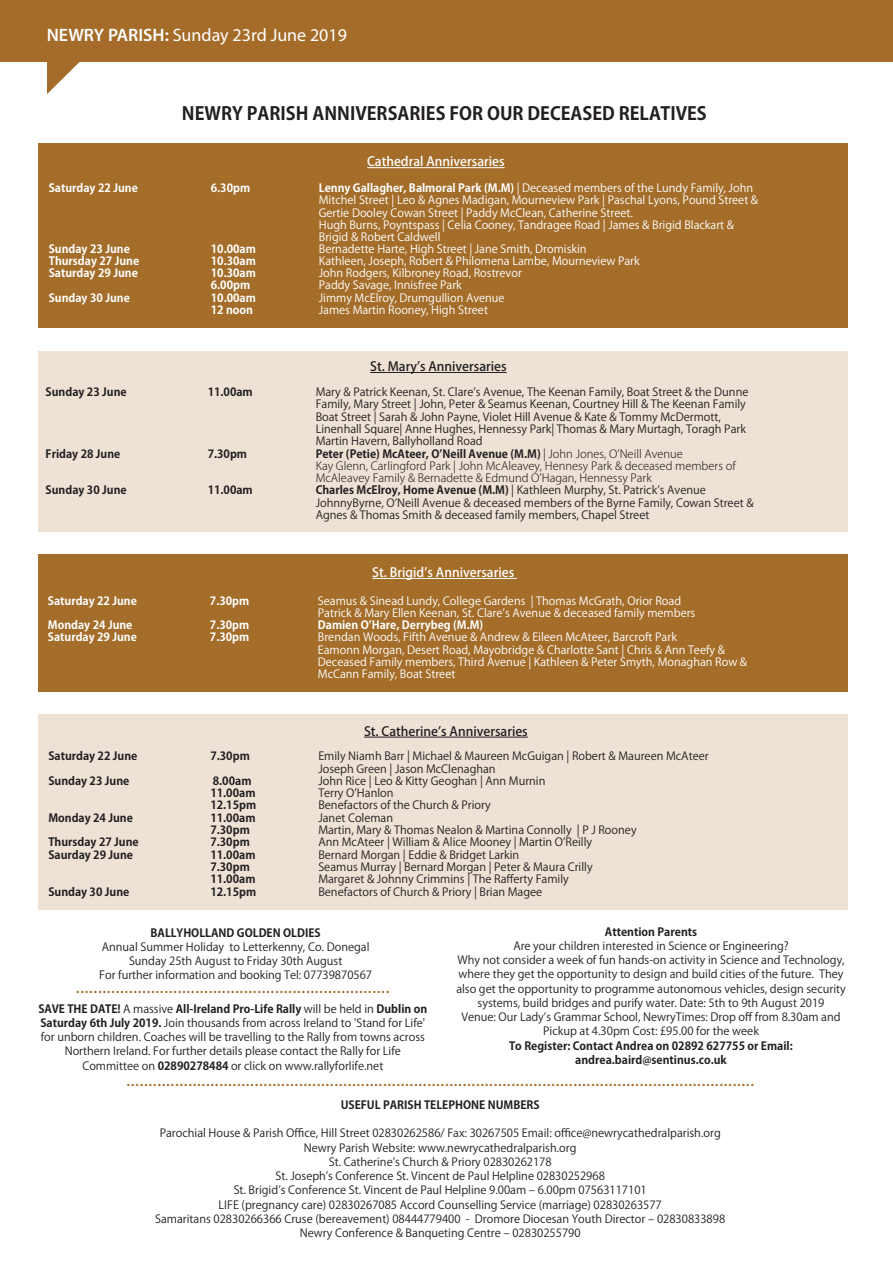
<style>
.page{position:relative;width:893px;height:1263px;background:#fff}
.page>*{position:absolute;margin:0;border:0;box-sizing:border-box;transform-origin:0 0}
.t1{font:700 18px "Koz Go Pro";color:#231f20}
.t2{font:18px "Myriad Pro";color:#fff}
.t3{font:500 15px "Koz Go Pro";color:#a46d29}
.t4{font:500 12.75px "Koz Go Pro";color:#231f20}
.t5{font:500 12.75px "Koz Go Pro";color:#fff}
.t6{font:11.25px/14.2px "Koz Go Pro";color:#231f20;text-align:center}
.t7{font:11.25px/12.1px "Koz Go Pro";color:#fff}
.t8{font:700 11.25px/14.2px "Koz Go Pro";color:#231f20;text-align:center}
.t9{font:700 11.25px "Koz Go Pro";color:#fff}
.t10{font:300 11.25px/12.3px "Koz Go Pro";color:#231f20}
.s1{font-weight:600}
.s2{font-weight:700}
</style>
<div class="page">
<div style="left:38px;top:714px;width:810px;height:195px;background:#ede2d5"></div>
<div style="left:38px;top:554px;width:810px;height:138px;background:#a46d29"></div>
<div style="left:38px;top:351px;width:810px;height:180px;background:#ede2d5"></div>
<div style="left:38px;top:143px;width:810px;height:185px;background:#a46d29"></div>
<hr style="left:367px;top:167px;width:138px;height:1px;background:#fff">
<hr style="left:372px;top:578px;width:145px;height:1px;background:#fff">
<hr style="left:370px;top:372px;width:137px;height:1px;background:#231f20">
<hr style="left:364px;top:737px;width:164px;height:1px;background:#231f20">
<div style="left:0;top:0;width:893px;height:61px;background:#a56c29"></div>
<svg style="left:47px;top:61px;width:39px;height:33px"></svg>
<h1 class="t2" style="left:47px;top:24px;width:302px"><span class="s1">NEWRY PARISH:</span> Sunday 23rd June 2019</h1>
<h1 class="t1" style="left:182px;top:102px;width:526px">NEWRY PARISH ANNIVERSARIES FOR OUR DECEASED RELATIVES</h1>
<p class="t5" style="left:367px;top:154px;width:139px">Cathedral Anniversaries</p>
<p class="t9" style="left:49px;top:181px;width:91px">Saturday 22 June</p>
<p class="t9" style="left:211px;top:181px;width:41px">6.30pm</p>
<p class="t7" style="left:319px;top:182px;width:441px"><span class="s2">Lenny Gallagher, Balmoral Park (M.M)</span> | Deceased members of the Lundy Family, John Mitchel Street | Leo &amp; Agnes Madigan, Mourneview Park | Paschal Lyons, Pound Street &amp; Gertie Dooley Cowan Street | Paddy McClean, Catherine Street.<br>Hugh Burns, Poyntspass | Celia Cooney, Tandragee Road | James &amp; Brigid Blackart &amp; Brigid &amp; Robert Caldwell</p>
<p class="t9" style="left:49px;top:242px;width:83px">Sunday 23 June</p>
<p class="t9" style="left:211px;top:242px;width:47px">10.00am</p>
<p class="t7" style="left:319px;top:243px;width:269px">Bernadette Harte, High Street | Jane Smith, Dromiskin</p>
<p class="t9" style="left:49px;top:254px;width:92px">Thursday 27 June</p>
<p class="t9" style="left:211px;top:254px;width:47px">10.30am</p>
<p class="t7" style="left:319px;top:255px;width:322px">Kathleen, Joseph, Robert &amp; Philomena Lambe, Mourneview Park</p>
<p class="t9" style="left:49px;top:266px;width:91px">Saturday 29 June</p>
<p class="t9" style="left:211px;top:266px;width:47px">10.30am</p>
<p class="t7" style="left:319px;top:267px;width:205px">John Rodgers, Kilbroney Road, Rostrevor</p>
<p class="t9" style="left:211px;top:278px;width:41px">6.00pm</p>
<p class="t7" style="left:319px;top:279px;width:145px">Paddy Savage, Innisfree Park</p>
<p class="t9" style="left:49px;top:290px;width:83px">Sunday 30 June</p>
<p class="t9" style="left:211px;top:290px;width:47px">10.00am</p>
<p class="t7" style="left:319px;top:292px;width:187px">Jimmy McElroy, Drumgullion Avenue</p>
<p class="t9" style="left:211px;top:302px;width:44px">12 noon</p>
<p class="t7" style="left:319px;top:304px;width:171px">James Martin Rooney, High Street</p>
<p class="t4" style="left:370px;top:358px;width:138px">St. Maryʼs Anniversaries</p>
<p class="t8" style="left:46px;top:385px;width:83px">Sunday 23 June</p>
<p class="t8" style="left:208px;top:385px;width:47px">11.00am</p>
<p class="t6" style="left:316px;top:386px;width:434px;line-height:12.3px;text-align:left">Mary &amp; Patrick Keenan, St. Clareʼs Avenue, The Keenan Family, Boat Street &amp; the Dunne Family, Mary Street | John, Peter &amp; Seamus Keenan, Courtney Hill &amp; The Keenan Family Boat Street | Sarah &amp; John Payne, Violet Hill Avenue &amp; Kate &amp; Tommy McDermott, Linenhall Square| Anne Hughes, Hennessy Park| Thomas &amp; Mary Murtagh, Toragh Park Martin Havern, Ballyholland Road</p>
<p class="t8" style="left:46px;top:447px;width:76px">Friday 28 June</p>
<p class="t8" style="left:208px;top:447px;width:41px">7.30pm</p>
<p class="t10" style="left:316px;top:447px;width:421px"><span class="s2">Peter (Petie) McAteer, OʼNeill Avenue (M.M)</span> | John Jones, OʼNeill Avenue<br>Kay Glenn, Carlingford Park | John McAleavey, Hennesy Park &amp; deceased members of<br>McAleavey Family &amp; Bernadette &amp; Edmund OʼHagan, Hennessy Park</p>
<p class="t8" style="left:46px;top:484px;width:83px">Sunday 30 June</p>
<p class="t8" style="left:208px;top:484px;width:47px">11.00am</p>
<p class="t6" style="left:316px;top:484px;width:439px;line-height:12.3px;text-align:left"><span class="s2">Charles McElroy, Home Avenue (M.M)</span> | Kathleen Murphy, St. Patrickʼs Avenue<br>JohnnyByrne, OʼNeill Avenue &amp; deceased members of the Byrne Family, Cowan Street &amp;<br>Agnes &amp; Thomas Smith &amp; deceased family members, Chapel Street</p>
<p class="t5" style="left:372px;top:564px;width:143px">St. Brigidʼs Anniversaries</p>
<p class="t9" style="left:48px;top:593px;width:91px">Saturday 22 June</p>
<p class="t9" style="left:210px;top:593px;width:41px">7.30pm</p>
<p class="t7" style="left:318px;top:595px;width:379px">Seamus &amp; Sinead Lundy, College Gardens | Thomas McGrath, Orior Road<br>Patrick &amp; Mary Ellen Keenan, St. Clareʼs Avenue &amp; deceased family members</p>
<p class="t9" style="left:48px;top:618px;width:86px">Monday 24 June</p>
<p class="t9" style="left:210px;top:618px;width:41px">7.30pm</p>
<p class="t9" style="left:318px;top:618px;width:167px">Damien OʼHare, Derrybeg (M.M)</p>
<p class="t9" style="left:48px;top:630px;width:91px">Saturday 29 June</p>
<p class="t9" style="left:210px;top:630px;width:41px">7.30pm</p>
<p class="t7" style="left:318px;top:631px;width:431px">Brendan Woods, Fifth Avenue &amp; Andrew &amp; Eileen McAteer, Barcroft Park<br>Eamonn Morgan, Desert Road, Mayobridge &amp; Charlotte Sant | Chris &amp; Ann Teefy &amp; Deceased Family members, Third Avenue | Kathleen &amp; Peter Smyth, Monaghan Row &amp; McCann Family, Boat Street</p>
<p class="t4" style="left:364px;top:723px;width:165px">St. Catherineʼs Anniversaries</p>
<p class="t8" style="left:48px;top:750px;width:91px">Saturday 22 June</p>
<p class="t8" style="left:210px;top:750px;width:41px">7.30pm</p>
<p class="t6" style="left:318px;top:750px;width:392px;line-height:12.3px;text-align:left">Emily Niamh Barr | Michael &amp; Maureen McGuigan | Robert &amp; Maureen McAteer<br>Joseph Green | Jason McClenaghan</p>
<p class="t8" style="left:48px;top:774px;width:83px">Sunday 23 June</p>
<p class="t8" style="left:213px;top:774px;width:40px">8.00am</p>
<p class="t6" style="left:318px;top:774px;width:229px">John Rice | Leo &amp; Kitty Geoghan | Ann Murnin</p>
<p class="t8" style="left:210px;top:786px;width:47px">11.00am</p>
<p class="t6" style="left:318px;top:786px;width:77px">Terry OʼHanlon</p>
<p class="t8" style="left:210px;top:799px;width:47px">12.15pm</p>
<p class="t6" style="left:318px;top:798px;width:174px">Benefactors of the Church &amp; Priory</p>
<p class="t8" style="left:48px;top:811px;width:86px">Monday 24 June</p>
<p class="t8" style="left:210px;top:811px;width:47px">11.00am</p>
<p class="t6" style="left:318px;top:811px;width:76px">Janet Coleman</p>
<p class="t8" style="left:210px;top:823px;width:41px">7.30pm</p>
<p class="t6" style="left:318px;top:823px;width:320px">Martin, Mary &amp; Thomas Nealon &amp; Martina Connolly | P J Rooney</p>
<p class="t8" style="left:48px;top:836px;width:92px">Thursday 27 June</p>
<p class="t8" style="left:210px;top:836px;width:41px">7.30pm</p>
<p class="t6" style="left:318px;top:835px;width:275px">Ann McAteer | William &amp; Alice Mooney | Martin OʼReilly</p>
<p class="t8" style="left:48px;top:848px;width:86px">Saurday 29 June</p>
<p class="t8" style="left:210px;top:848px;width:47px">11.00am</p>
<p class="t6" style="left:318px;top:848px;width:202px">Bernard Morgan | Eddie &amp; Bridget Larkin</p>
<p class="t8" style="left:210px;top:860px;width:41px">7.30pm</p>
<p class="t6" style="left:318px;top:860px;width:276px">Seamus Murray | Bernard Morgan | Peter &amp; Maura Crilly</p>
<p class="t8" style="left:210px;top:873px;width:47px">11.00am</p>
<p class="t6" style="left:318px;top:872px;width:252px">Margaret &amp; Johnny Crimmins | The Rafferty Family</p>
<p class="t8" style="left:48px;top:885px;width:83px">Sunday 30 June</p>
<p class="t8" style="left:210px;top:885px;width:47px">12.15pm</p>
<p class="t6" style="left:318px;top:884px;width:225px">Benefactors of Church &amp; Priory | Brian Magee</p>
<p class="t8" style="left:605px;top:925px;width:94px">Attention Parents</p>
<p class="t6" style="left:456px;top:939px;width:391px">Are your children interested in Science or Engineering?<br>Why not consider a week of fun hands-on activity in Science and Technology, where they get the opportunity to design and build cities of the future. They also get the opportunity to programme autonomous vehicles, design security systems, build bridges and purify water. Date: 5th to 9th August 2019<br>Venue: Our Ladyʼs Grammar School, NewryTimes: Drop off from 8.30am and Pickup at 4.30pm Cost: £95.00 for the week</p>
<p class="t8" style="left:509px;top:1039px;width:285px">To Register: Contact Andrea on 02892 627755 or Email: andrea.baird@sentinus.co.uk</p>
<p class="t8" style="left:341px;top:1098px;width:200px">USEFUL PARISH TELEPHONE NUMBERS</p>
<p class="t6" style="left:155px;top:1126px;width:571px">Parochial House &amp; Parish Office, Hill Street 02830262586/ Fax: 30267505 Email: office@newrycathedralparish.org Newry Parish Website: www.newrycathedralparish.org<br>St. Catherineʼs Church &amp; Priory 02830262178<br>St. Josephʼs Conference St. Vincent de Paul Helpline 02830252968<br>St. Brigidʼs Conference St. Vincent de Paul Helpline 9.00am ‒ 6.00pm 07563117101<br>LIFE (pregnancy care) 02830267085 Accord Counselling Service (marriage) 02830263577<br>Samaritans 02830266366 Cruse (bereavement) 08444779400 - Dromore Diocesan Youth Director ‒ 02830833898<br>Newry Conference &amp; Banqueting Centre ‒ 02830255790</p>
<p class="t8" style="left:151px;top:926px;width:172px">BALLYHOLLAND GOLDEN OLDIES</p>
<p class="t6" style="left:99px;top:940px;width:274px">Annual Summer Holiday to Letterkenny, Co. Donegal<br>Sunday 25th August to Friday 30th August<br>For further information and booking Tel: 07739870567</p>
<h2 class="t3" style="left:76px;top:978px;width:315px">.......................................................................</h2>
<p class="t6" style="left:38px;top:1001px;width:390px"><span class="s2">SAVE THE DATE!</span> A massive <span class="s2">All-Ireland Pro-Life Rally</span> will be held in <span class="s2">Dublin on Saturday 6th July 2019.</span> Join thousands from across Ireland to 'Stand for Life' for unborn children. Coaches will be travelling to the Rally from towns across Northern Ireland. For further details please contact the Rally for Life Committee on <span class="s2">02890278484</span> or click on www.rallyforlife.net</p>
<h2 class="t3" style="left:126px;top:1071px;width:629px">..............................................................................................................................................</h2>
</div>
